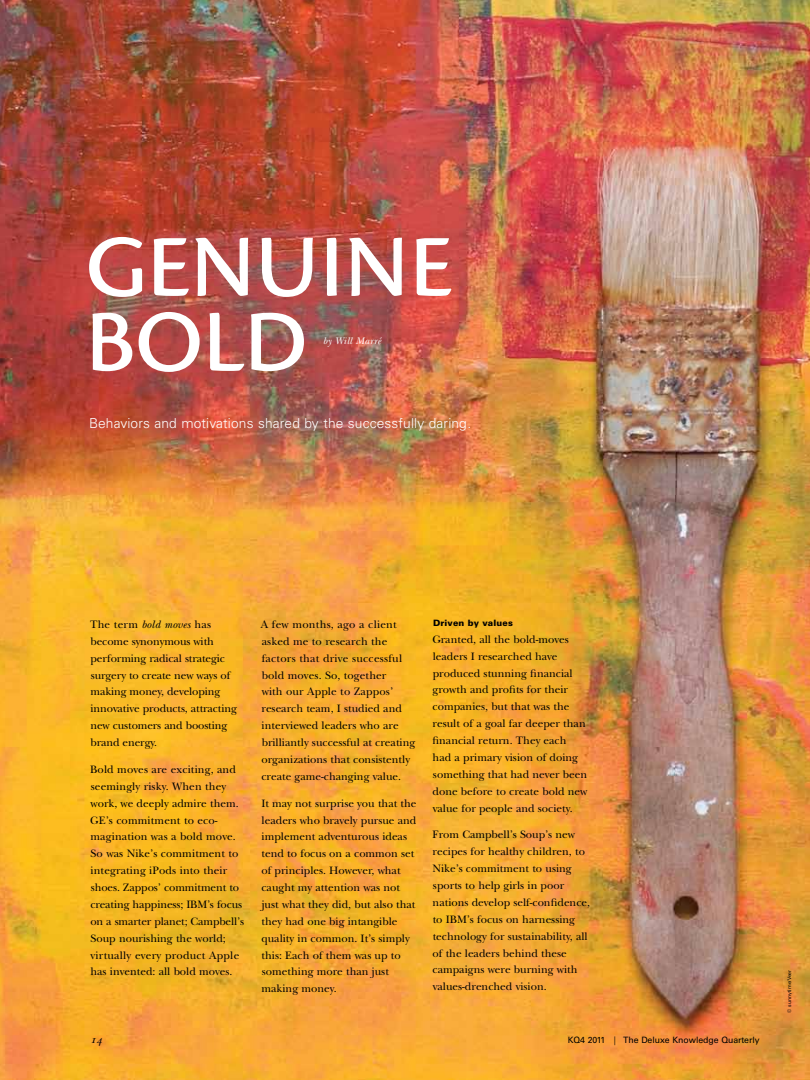
<style>
.page{position:relative;width:810px;height:1080px;background:#fff}
.page>*{position:absolute;margin:0;border:0;box-sizing:border-box;transform-origin:0 0}
.t1{font:125px "Cronos MM SC 408 72";letter-spacing:-.01em;color:#fff}
.t2{font:300 13.75px "Univers";letter-spacing:.01em;color:#fff}
.t3{font:11.25px/16.9px "New Baskerville";color:#000}
.t4{font:11.25px "New Baskerville Italic Os F";color:#000}
.t5{font:italic 10px "New Baskerville";letter-spacing:.025em;color:#fff}
.t6{font:8.75px "Univers";letter-spacing:-.005em;color:#000}
.t7{font:900 8.75px "Univers";color:#000}
.t8{font:5px "Univers";color:#000}
.s1{font-style:italic}
.s2{font-stretch:condensed}
</style>
<div class="page">
<img style="left:0;top:0;width:810px;height:1080px">
<h1 class="t1" style="left:85px;top:191px;width:370px">genuine</h1>
<h1 class="t1" style="left:85px;top:266px;width:225px">bold</h1>
<p class="t5" style="left:323px;top:335px;width:59px">by Will Marré</p>
<p class="t2" style="left:89px;top:415px;width:384px">Behaviors and motivations shared by the successfully daring.</p>
<p class="t3" style="left:90px;top:616px;width:148px">The term <span class="s1">bold moves</span> has become synonymous with performing radical strategic surgery to create new ways of making money, developing innovative products, attracting new customers and boosting brand energy.</p>
<p class="t3" style="left:90px;top:761px;width:155px">Bold moves are exciting, and seemingly risky. When they work, we deeply admire them.<br>GE’s commitment to eco&shy;magination was a bold move.<br>So was Nike’s commitment to integrating iPods into their shoes. Zappos’ commitment to creating happiness; IBM’s focus on a smarter planet; Campbell’s<br>Soup nourishing the world; virtually every product Apple has invented: all bold moves.</p>
<p class="t3" style="left:261px;top:616px;width:156px">A few months, ago a client asked me to research the factors that drive successful bold moves. So, together<br>with our Apple to Zappos’ research team, I studied and interviewed leaders who are brilliantly successful at creating organizations that consistently create game-changing value.</p>
<p class="t3" style="left:261px;top:795px;width:157px">It may not surprise you that the leaders who bravely pursue and implement adventurous ideas tend to focus on a common set of principles. However, what caught my attention was not just what they did, but also that they had one big intangible quality in common. It’s simply this: Each of them was up to something more than just making money.</p>
<p class="t4" style="left:90px;top:1033px;width:14px">14</p>
<p class="t7" style="left:433px;top:617px;width:81px">Driven by values</p>
<p class="t3" style="left:432px;top:631px;width:157px">Granted, all the bold-moves leaders I researched have produced stunning financial growth and profits for their companies, but that was the result of a goal far deeper than financial return. They each had a primary vision of doing something that had never been done before to create bold new value for people and society.</p>
<p class="t3" style="left:433px;top:826px;width:159px">From Campbell’s Soup’s new recipes for healthy children, to<br>Nike’s commitment to using sports to help girls in poor nations develop self-confidence, to IBM’s focus on harnessing technology for sustainability, all of the leaders behind these campaigns were burning with values-drenched vision.</p>
<p class="t6" style="left:568px;top:1034px;width:193px">KQ4 2011 <span class="s2">|</span> The Deluxe Knowledge Quarterly</p>
<p class="t8" style="left:787px;top:1013px;width:44px;rotate:-90deg">© sunnytime/Veer</p>
</div>
